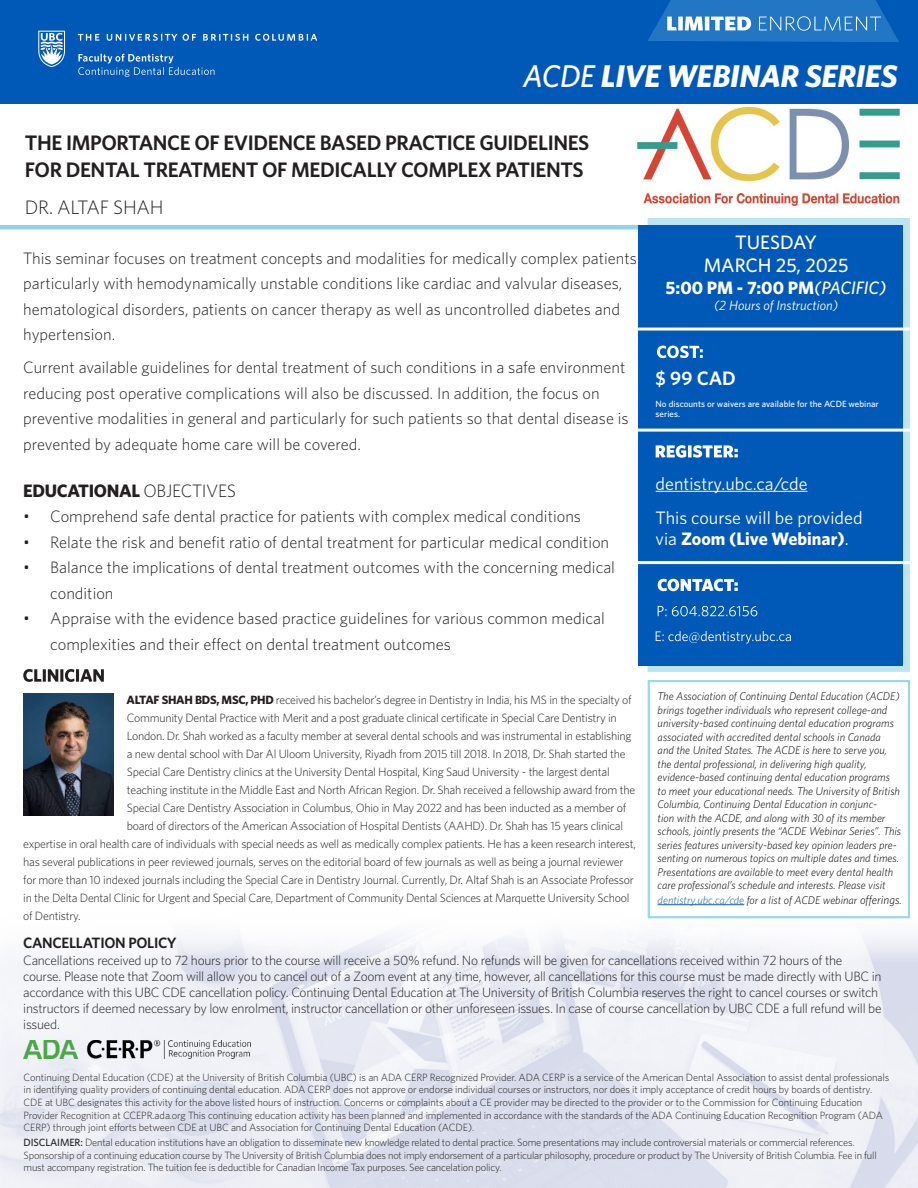
<style>
.page{position:relative;width:918px;height:1188px;background:#fff}
.page>*{position:absolute;margin:0;border:0;box-sizing:border-box;transform-origin:0 0}
.t1{font:italic 700 31.5px "Whitney";letter-spacing:-.01em;color:#fff}
.t2{font:600 21px/27px "Whitney";letter-spacing:-.02em;color:#231f20}
.t3{font:500 19.5px/23.4px "Whitney";color:#fff;text-align:center}
.t4{font:300 19.5px "Whitney";letter-spacing:-.01em;color:#231f20}
.t5{font:600 19.5px "Whitney";color:#fff}
.t6{font:18px/21.6px "Whitney";color:#fff}
.t7{font:700 18px "Whitney";letter-spacing:-.005em;color:#fff}
.t8{font:700 18px "Whitney";letter-spacing:-.02em;color:#231f20}
.t9{font:300 16.5px/25.5px "Whitney";color:#231f20}
.t10{font:600 15px "Whitney";letter-spacing:-.02em;color:#231f20}
.t11{font:300 13.5px/16.2px "Whitney";letter-spacing:-.02em;color:#231f20}
.t12{font:italic 13.5px "Whitney";color:#fff}
.t13{font:300 12px "Whitney";letter-spacing:-.02em;color:#231f20}
.t14{font:italic 300 11.25px/13.5px "Whitney";color:#000}
.t15{font:300 10.5px/12.6px "Whitney";letter-spacing:-.01em;color:#231f20}
.t16{font:500 9px/10.8px "Whitney";color:#fff}
.s1{font-weight:500}
.s2{font-weight:300}
.s3{font-weight:700}
.s4{font-weight:500;font-style:italic}
.s5{color:#175d9e}
.s6{font-size:12px}
</style>
<div class="page">
<img style="left:0;top:909px;width:918px;height:279px">
<img style="left:23px;top:693px;width:90px;height:122px">
<div style="left:0;top:0;width:918px;height:104px;background:#0058b7"></div>
<div style="left:0;top:225px;width:641px;height:5px;background:#90d4e8"></div>
<svg style="left:648px;top:218px;width:262px;height:454px;background:#aad7eb"></svg>
<div style="left:638px;top:225px;width:264px;height:440px;background:#0058b7"></div>
<svg style="left:657px;top:346px;width:46px;height:12px"></svg>
<hr style="left:638px;top:328px;width:276px;height:3px;background:#fff">
<hr style="left:638px;top:429px;width:277px;height:3px;background:#fff">
<hr style="left:638px;top:561px;width:276px;height:3px;background:#fff">
<svg style="left:656px;top:631px;width:135px;height:13px"></svg>
<svg style="left:656px;top:445px;width:82px;height:13px"></svg>
<svg style="left:658px;top:579px;width:80px;height:12px"></svg>
<svg style="left:658px;top:606px;width:99px;height:10px"></svg>
<img style="left:638px;top:108px;width:262px;height:98px">
<hr style="left:656px;top:491px;width:152px;height:1px;background:#fff">
<svg style="left:648px;top:680px;width:262px;height:238px"></svg>
<div style="left:649px;top:681px;width:260px;height:236px;border:1px solid #96d5eb"></div>
<hr style="left:658px;top:904px;width:86px;height:1px;background:#175d9e">
<svg style="left:23px;top:669px;width:81px;height:13px"></svg>
<svg style="left:648px;top:0;width:251px;height:42px;background:#3580c7"></svg>
<svg style="left:38px;top:31px;width:27px;height:36px"></svg>
<svg style="left:78px;top:34px;width:239px;height:7px"></svg>
<svg style="left:78px;top:54px;width:137px;height:23px"></svg>
<img style="left:24px;top:1040px;width:226px;height:19px">
<p class="t1" style="left:523px;top:54px;width:376px"><span class="s1">ACDE</span> LIVE WEBINAR SERIES</p>
<p class="t2" style="left:25px;top:129px;width:566px">THE IMPORTANCE OF EVIDENCE BASED PRACTICE GUIDELINES<br>FOR DENTAL TREATMENT OF MEDICALLY COMPLEX PATIENTS</p>
<p class="t4" style="left:25px;top:195px;width:140px">DR. ALTAF SHAH</p>
<p class="t9" style="left:23px;top:245px;width:615px">This seminar focuses on treatment concepts and modalities for medically complex patients particularly with hemodynamically unstable conditions like cardiac and valvular diseases, hematological disorders, patients on cancer therapy as well as uncontrolled diabetes and hypertension.</p>
<p class="t9" style="left:23px;top:354px;width:607px">Current available guidelines for dental treatment of such conditions in a safe environment reducing post operative complications will also be discussed. In addition, the focus on preventive modalities in general and particularly for such patients so that dental disease is prevented by adequate home care will be covered.</p>
<p class="t8" style="left:23px;top:479px;width:214px">EDUCATIONAL <span class="s2">OBJECTIVES</span></p>
<p class="t9" style="left:23px;top:503px;width:559px">• Comprehend safe dental practice for patients with complex medical conditions</p>
<p class="t9" style="left:23px;top:529px;width:587px">• Relate the risk and benefit ratio of dental treatment for particular medical condition</p>
<p class="t9" style="left:50px;top:554px;width:566px;text-indent:-27px">• Balance the implications of dental treatment outcomes with the concerning medical condition</p>
<p class="t9" style="left:50px;top:605px;width:556px;text-indent:-27px">• Appraise with the evidence based practice guidelines for various common medical complexities and their effect on dental treatment outcomes</p>
<p class="t13" style="left:127px;top:692px;width:506px"><span class="s3">ALTAF SHAH BDS, MSC, PHD</span> received his bachelor’s degree in Dentistry in India, his MS in the specialty of</p>
<p class="t13" style="left:127px;top:710px;width:491px">Community Dental Practice with Merit and a post graduate clinical certificate in Special Care Dentistry in</p>
<p class="t13" style="left:127px;top:728px;width:506px">London. Dr. Shah worked as a faculty member at several dental schools and was instrumental in establishing</p>
<p class="t13" style="left:127px;top:746px;width:500px">a new dental school with Dar Al Uloom University, Riyadh from 2015 till 2018. In 2018, Dr. Shah started the</p>
<p class="t13" style="left:127px;top:764px;width:484px">Special Care Dentistry clinics at the University Dental Hospital, King Saud University - the largest dental</p>
<p class="t13" style="left:127px;top:782px;width:510px">teaching institute in the Middle East and North African Region. Dr. Shah received a fellowship award from the</p>
<p class="t13" style="left:127px;top:800px;width:501px">Special Care Dentistry Association in Columbus, Ohio in May 2022 and has been inducted as a member of</p>
<p class="t13" style="left:127px;top:818px;width:498px">board of directors of the American Association of Hospital Dentists (AAHD). Dr. Shah has 15 years clinical</p>
<p class="t13" style="left:23px;top:836px;width:614px">expertise in oral health care of individuals with special needs as well as medically complex patients. He has a keen research interest,</p>
<p class="t13" style="left:23px;top:854px;width:602px">has several publications in peer reviewed journals, serves on the editorial board of few journals as well as being a journal reviewer</p>
<p class="t13" style="left:23px;top:872px;width:612px">for more than 10 indexed journals including the Special Care in Dentistry Journal. Currently, Dr. Altaf Shah is an Associate Professor</p>
<p class="t13" style="left:23px;top:890px;width:608px">in the Delta Dental Clinic for Urgent and Special Care, Department of Community Dental Sciences at Marquette University School</p>
<p class="t13" style="left:23px;top:908px;width:59px">of Dentistry.</p>
<p class="t3" style="left:704px;top:230px;width:146px">TUESDAY<br>MARCH 25, 2025</p>
<p class="t7" style="left:666px;top:275px;width:223px">5:00 PM - 7:00 PM<span class="s4">(PACIFIC)</span></p>
<p class="t12" style="left:714px;top:296px;width:126px">(2 Hours of Instruction)</p>
<p class="t5" style="left:656px;top:365px;width:82px">$ 99 CAD</p>
<p class="t16" style="left:656px;top:398px;width:225px">No discounts or waivers are available for the ACDE webinar series.</p>
<p class="t6" style="left:656px;top:472px;width:153px">dentistry.ubc.ca/cde</p>
<p class="t6" style="left:656px;top:506px;width:208px">This course will be provided via <span class="s3">Zoom (Live Webinar)</span>.</p>
<p class="t14" style="left:658px;top:689px;width:246px">The Association of Continuing Dental Education (ACDE) brings together individuals who represent college-and university-based continuing dental education programs associated with accredited dental schools in Canada<br>and the United States. The ACDE is here to serve you, the dental professional, in delivering high quality, evidence-based continuing dental education programs<br>to meet your educational needs. The University of British Columbia, Continuing Dental Education in conjunc-<br>tion with the ACDE, and along with 30 of its member schools, jointly presents the “ACDE Webinar Series”. This series features university-based key opinion leaders pre&shy;senting on numerous topics on multiple dates and times.<br>Presentations are available to meet every dental health care professional’s schedule and interests. Please visit <span class="s5">dentistry.ubc.ca/cde</span> for a list of ACDE webinar <span class="s6">offerings.</span></p>
<p class="t10" style="left:23px;top:933px;width:155px">CANCELLATION POLICY</p>
<p class="t11" style="left:23px;top:951px;width:860px">Cancellations received up to 72 hours prior to the course will receive a 50% refund. No refunds will be given for cancellations received within 72 hours of the course. Please note that Zoom will allow you to cancel out of a Zoom event at any time, however, all cancellations for this course must be made directly with UBC in accordance with this UBC CDE cancellation policy. Continuing Dental Education at The University of British Columbia reserves the right to cancel courses or switch instructors if deemed necessary by low enrolment, instructor cancellation or other unforeseen issues. In case of course cancellation by UBC CDE a full refund will be issued.</p>
<p class="t15" style="left:24px;top:1071px;width:867px">Continuing Dental Education (CDE) at the University of British Columbia (UBC) is an ADA CERP Recognized Provider. ADA CERP is a service of the American Dental Association to assist dental professionals in identifying quality providers of continuing dental education. ADA CERP does not approve or endorse individual courses or instructors, nor does it imply acceptance of credit hours by boards of dentistry.<br>CDE at UBC designates this activity for the above listed hours of instruction. Concerns or complaints about a CE provider may be directed to the provider or to the Commission for Continuing Education Provider Recognition at CCEPR.ada.org This continuing education activity has been planned and implemented in accordance with the standards of the ADA Continuing Education Recognition Program (ADA CERP) through joint efforts between CDE at UBC and Association for Continuing Dental Education (ACDE).</p>
<p class="t15" style="left:24px;top:1136px;width:855px"><span class="s1">DISCLAIMER:</span> Dental education institutions have an obligation to disseminate new knowledge related to dental practice. Some presentations may include controversial materials or commercial references.<br>Sponsorship of a continuing education course by The University of British Columbia does not imply endorsement of a particular philosophy, procedure or product by The University of British Columbia. Fee in full must accompany registration. The tuition fee is deductible for Canadian Income Tax purposes. See cancelation policy.</p>
</div>
